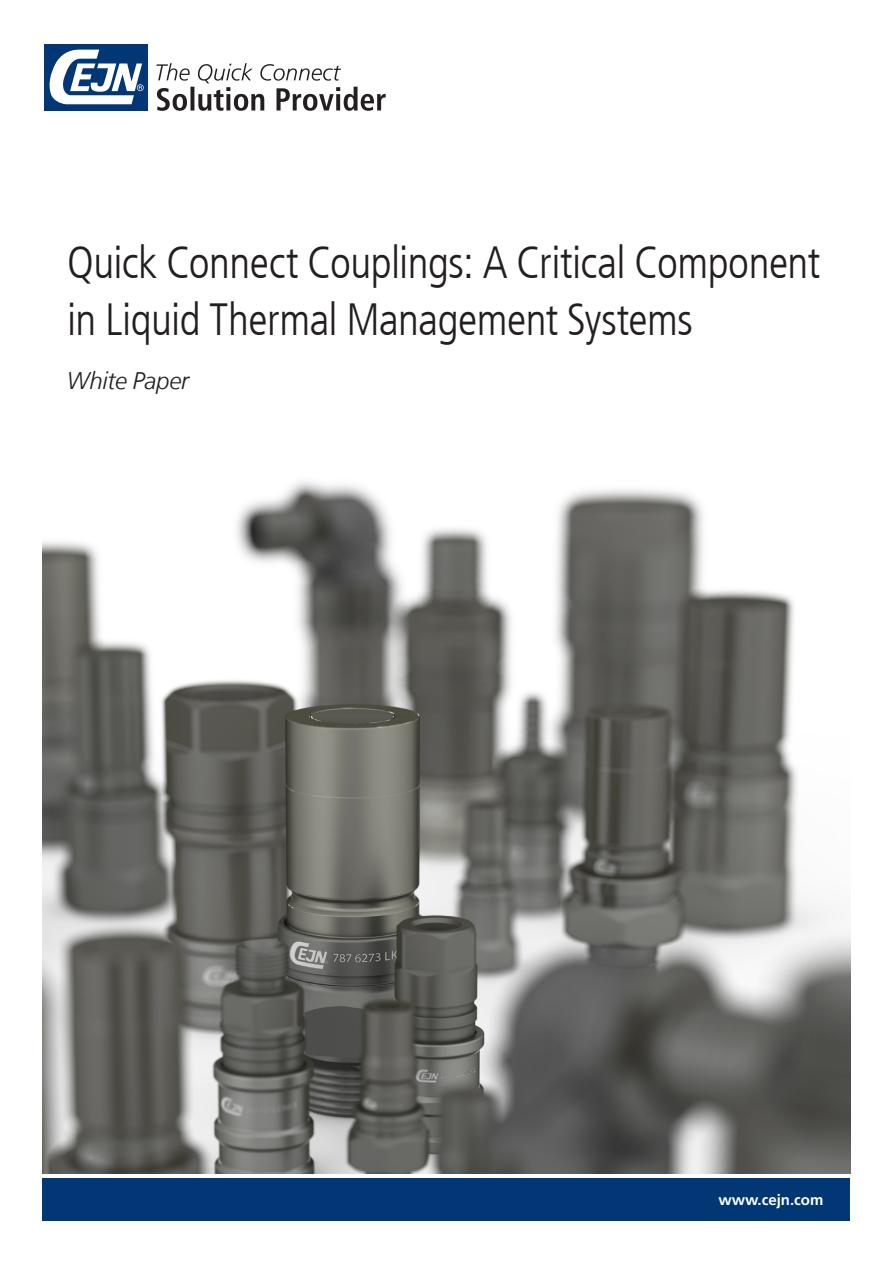
<style>
.page{position:relative;width:893px;height:1263px;background:#fff}
.page>*{position:absolute;margin:0;border:0;box-sizing:border-box;transform-origin:0 0}
.Heading{font:300 condensed 45px/57px "Frutiger LT Com";letter-spacing:-.015em;color:#231f20}
.Title_of_campaign{font:italic 300 24px "Frutiger LT Com";letter-spacing:-.01em;color:#231f20}
.t1{font:700 15px "Frutiger LT Com";color:#fff}
</style>
<div class="page">
<div style="left:43px;top:1178px;width:807px;height:42px;background:#013775"></div>
<div style="left:43px;top:43px;width:106px;height:69px;background:#013775"></div>
<svg style="left:49px;top:49px;width:94px;height:55px"></svg>
<svg style="left:156px;top:63px;width:230px;height:48px"></svg>
<img style="left:43px;top:481px;width:807px;height:693px">
<p class="Heading" style="left:67px;top:235px;width:755px">Quick Connect Couplings: A Critical Component in Liquid Thermal Management Systems</p>
<p class="Title_of_campaign" style="left:67px;top:367px;width:124px">White Paper</p>
<p class="t1" style="left:718px;top:1191px;width:107px">www.cejn.com</p>
</div>
